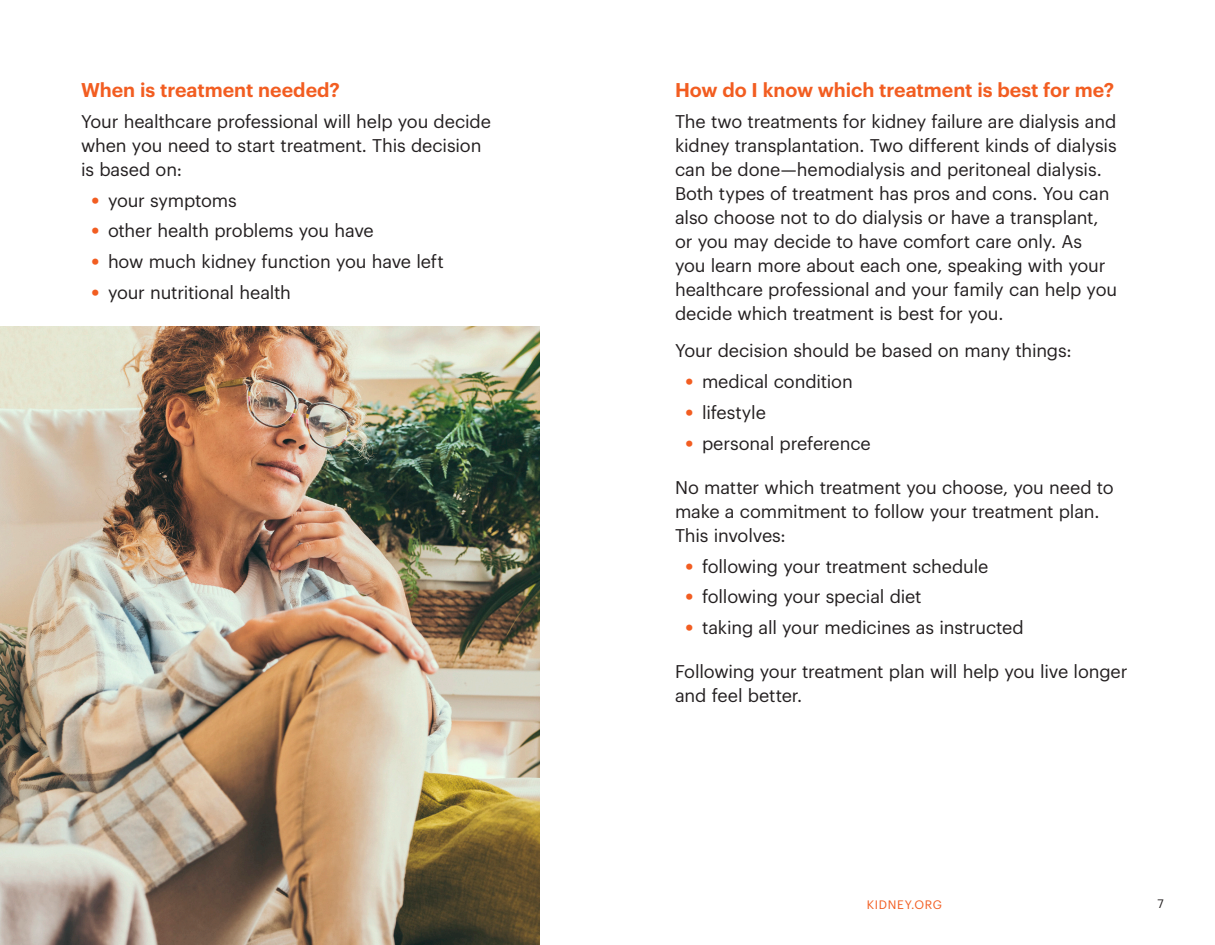
<style>
.page{position:relative;width:1215px;height:945px;background:#fff}
.page>*{position:absolute;margin:0;border:0;box-sizing:border-box;transform-origin:0 0}
.Head2{font:600 19.5px "Graphik";color:#f25d21}
.Body1{font:18px/24px "Graphik";letter-spacing:-.01em;color:#231f20}
.t1{font:12px "Graphik";letter-spacing:.055em;color:#f25d21}
.t2{font:12px "Graphik";color:#231f20}
.s1{font-weight:700;font-size:21px;color:#f25d21}
</style>
<div class="page">
<img style="left:0;top:327px;width:540px;height:618px">
<p class="Head2" style="left:81px;top:75px;width:260px">When is treatment needed?</p>
<p class="Body1" style="left:81px;top:108px;width:412px">Your healthcare professional will help you decide when you need to start treatment. This decision is based on:</p>
<p class="Body1" style="left:92px;top:186px;width:147px"><span class="s1">•</span> your symptoms</p>
<p class="Body1" style="left:92px;top:217px;width:284px"><span class="s1">•</span> other health problems you have</p>
<p class="Body1" style="left:92px;top:248px;width:354px"><span class="s1">•</span> how much kidney function you have left</p>
<p class="Body1" style="left:92px;top:279px;width:201px"><span class="s1">•</span> your nutritional health</p>
<p class="Head2" style="left:675px;top:75px;width:441px">How do I know which treatment is best for me?</p>
<p class="Body1" style="left:675px;top:108px;width:444px">The two treatments for kidney failure are dialysis and kidney transplantation. Two different kinds of dialysis can be done—hemodialysis and peritoneal dialysis.<br>Both types of treatment has pros and cons. You can also choose not to do dialysis or have a transplant, or you may decide to have comfort care only. As<br>you learn more about each one, speaking with your healthcare professional and your family can help you decide which treatment is best for you.</p>
<p class="Body1" style="left:675px;top:337px;width:398px">Your decision should be based on many things:</p>
<p class="Body1" style="left:686px;top:368px;width:169px"><span class="s1">•</span> medical condition</p>
<p class="Body1" style="left:686px;top:399px;width:82px"><span class="s1">•</span> lifestyle</p>
<p class="Body1" style="left:686px;top:429px;width:187px"><span class="s1">•</span> personal preference</p>
<p class="Body1" style="left:675px;top:474px;width:440px">No matter which treatment you choose, you need to make a commitment to follow your treatment plan.<br>This involves:</p>
<p class="Body1" style="left:686px;top:552px;width:304px"><span class="s1">•</span> following your treatment schedule</p>
<p class="Body1" style="left:686px;top:583px;width:238px"><span class="s1">•</span> following your special diet</p>
<p class="Body1" style="left:686px;top:614px;width:340px"><span class="s1">•</span> taking all your medicines as instructed</p>
<p class="Body1" style="left:675px;top:658px;width:454px">Following your treatment plan will help you live longer and feel better.</p>
<p class="t1" style="left:867px;top:896px;width:77px">KIDNEY.ORG</p>
<p class="t2" style="left:1157px;top:895px;width:8px">7</p>
</div>
